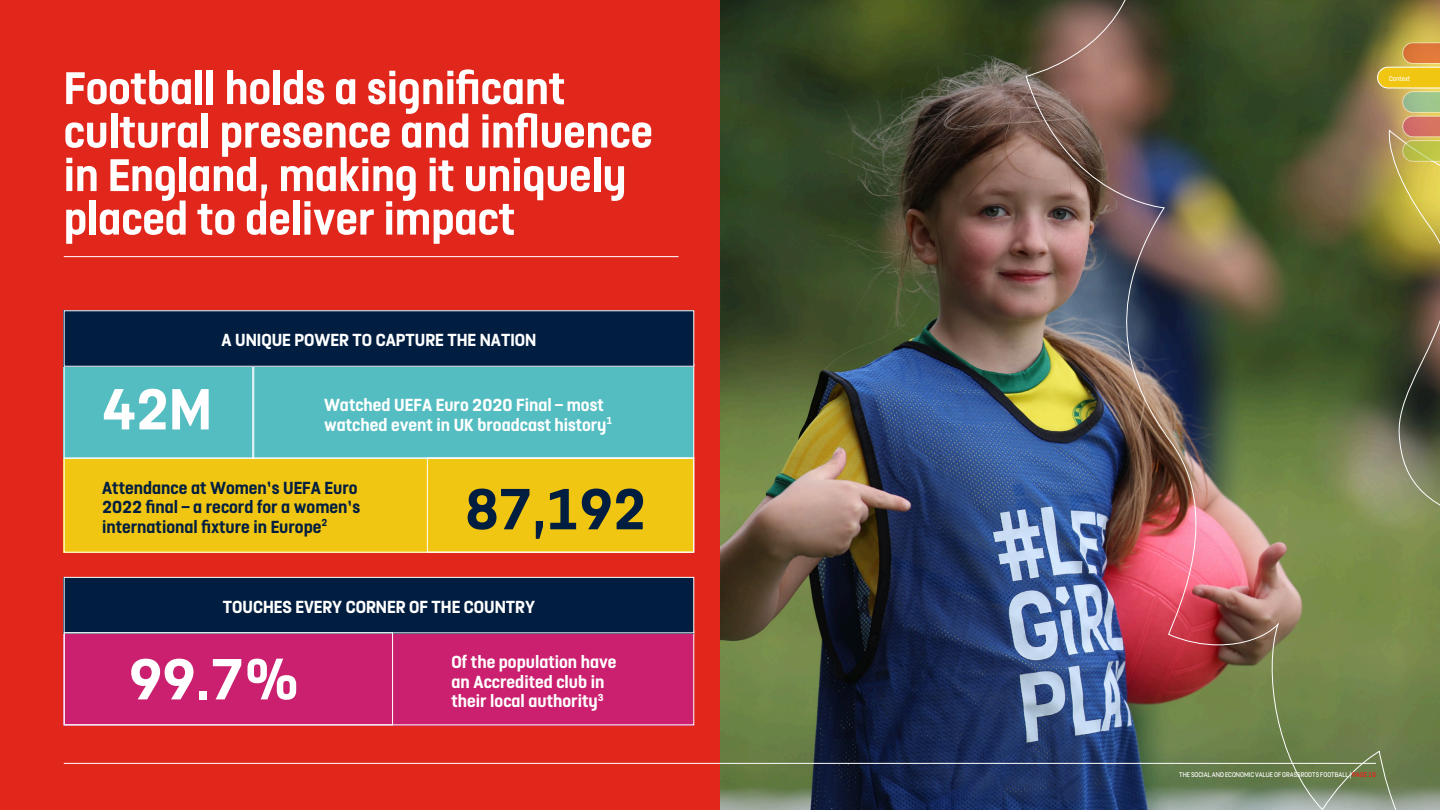
<style>
.page{position:relative;width:1440px;height:810px;background:#fff}
.page>*{position:absolute;margin:0;border:0;box-sizing:border-box;transform-origin:0 0}
.t1{font:700 64.72px "FS Dillon";color:#fff}
.t2{font:700 64.72px "FS Dillon";color:#011e41}
.t3{font:700 51px/43.5px "FS Dillon";color:#fff}
.t4{font:700 19.5px/19.5px "FS Dillon";color:#fff}
.t5{font:700 19.5px/19.5px "FS Dillon";color:#011e41}
.t6{font:7.65px "FS Dillon";color:#fff}
.t7{font:7.5px "FS Dillon";color:#fff}
.s1{font-weight:500;color:#e1261c}
</style>
<div class="page">
<div style="left:0;top:0;width:720px;height:810px;background:#e1261c"></div>
<img style="left:720px;top:0;width:306px;height:810px">
<div style="left:64px;top:458px;width:630px;height:95px;background:#f1c612"></div>
<div style="left:64px;top:367px;width:630px;height:92px;background:#54bdc1"></div>
<div style="left:64px;top:633px;width:630px;height:92px;background:#cb206f"></div>
<div style="left:64px;top:365px;width:190px;height:94px;border:1px solid #fff"></div>
<div style="left:64px;top:458px;width:630px;height:95px;border:1px solid #fff"></div>
<div style="left:427px;top:458px;width:267px;height:95px;border:1px solid #fff"></div>
<div style="left:64px;top:310px;width:630px;height:57px;background:#011e41"></div>
<div style="left:64px;top:577px;width:630px;height:56px;background:#011e41"></div>
<div style="left:64px;top:577px;width:630px;height:56px;border:1px solid #fff"></div>
<div style="left:64px;top:632px;width:329px;height:93px;border:1px solid #fff"></div>
<img style="left:1026px;top:0;width:414px;height:810px">
<hr style="left:64px;top:256px;width:615px;height:1px;background:#fff">
<svg style="left:1377px;top:42px;width:63px;height:120px;background:#c7a657"></svg>
<hr style="left:64px;top:763px;width:1312px;height:1px;background:#fff">
<h2 class="t3" style="left:64px;top:68px;width:591px">Football holds a significant cultural presence and influence in England, making it uniquely placed to deliver impact</h2>
<p class="t4" style="left:221px;top:331px;width:316px">A UNIQUE POWER TO CAPTURE THE NATION</p>
<h1 class="t1" style="left:102px;top:378px;width:111px">42M</h1>
<p class="t4" style="left:324px;top:396px;width:290px">Watched UEFA Euro 2020 Final – most watched event in UK broadcast history<sup>1</sup></p>
<p class="t5" style="left:102px;top:478px;width:259px">Attendance at Women’s UEFA Euro<br>2022 final – a record for a women’s international fixture in Europe<sup>2</sup></p>
<h1 class="t2" style="left:465px;top:478px;width:182px">87,192</h1>
<p class="t4" style="left:223px;top:597px;width:314px">TOUCHES EVERY CORNER OF THE COUNTRY</p>
<h1 class="t1" style="left:129px;top:648px;width:172px">99.7%</h1>
<p class="t4" style="left:452px;top:653px;width:167px">Of the population have an Accredited club in their local authority<sup>3</sup></p>
<p class="t7" style="left:1389px;top:75px;width:22px">Context</p>
<p class="t6" style="left:1179px;top:771px;width:198px">THE SOCIAL AND ECONOMIC VALUE OF GRASSROOTS FOOTBALL | <span class="s1">PAGE 10</span></p>
</div>
